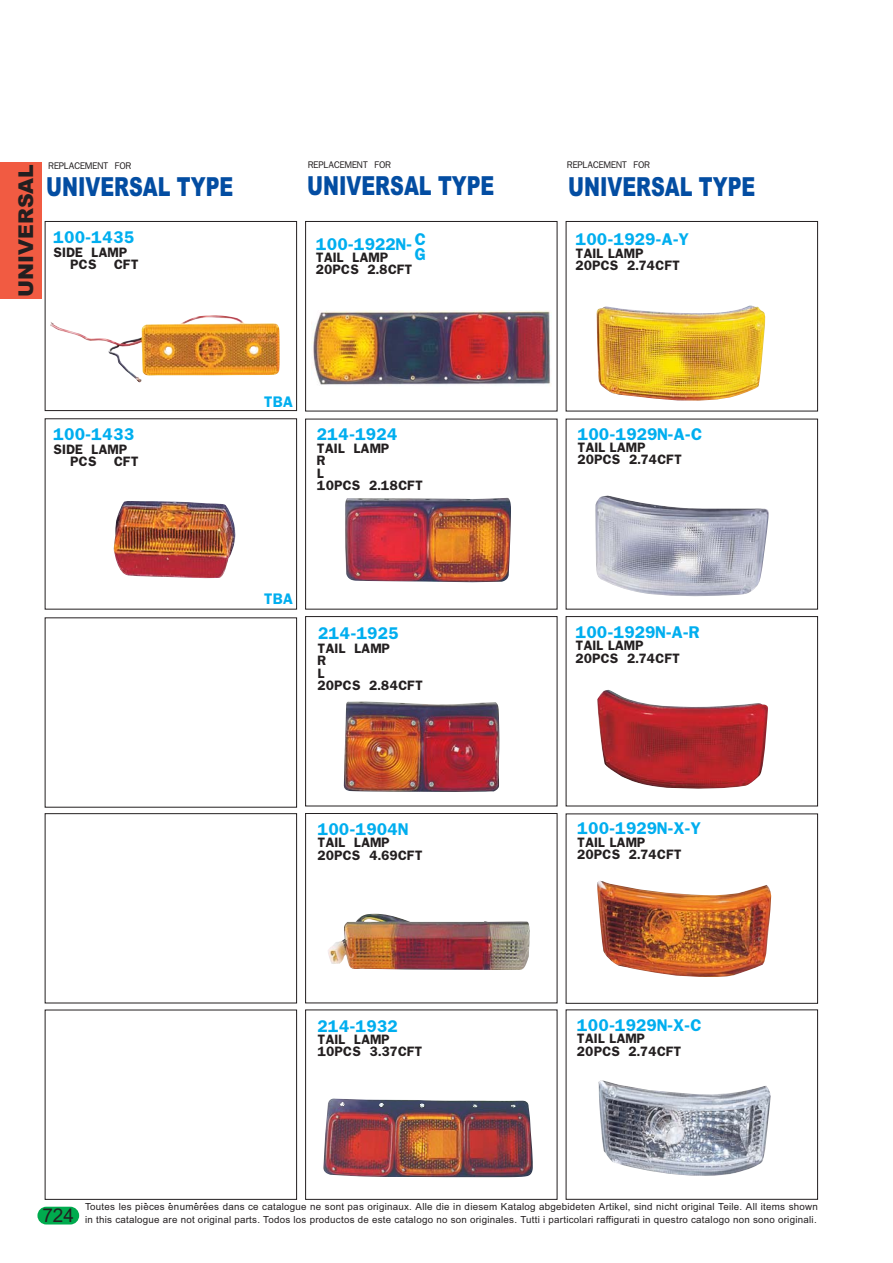
<style>
.page{position:relative;width:893px;height:1263px;background:#fff}
.page>*{position:absolute;margin:0;border:0;box-sizing:border-box;transform-origin:0 0}
.t1{font:900 26.25px "Arial";color:#034da2;scale:.73 1}
.t2{font:900 20.4px "Arial";color:#231f20}
.t3{font:18.9px "Arial";color:#231f20}
.t4{font:14.55px/15.5px "Franklin Demi";color:#00aeef}
.t5{font:13.2px "Franklin Demi";color:#00aeef}
.t6{font:11.7px/12.5px "Franklin Demi";color:#231f20}
.t7{font:9.75px/13.2px "Arial";letter-spacing:.025em;color:#231f20}
.t8{font:8.25px "Franklin";color:#231f20}
</style>
<div class="page">
<div style="left:37px;top:1207px;width:42px;height:18px;background:#00ab4e;border-radius:9px"></div>
<div style="left:0;top:162px;width:36px;height:137px;background:#f15b42"></div>
<div style="left:17px;top:162px;width:25px;height:137px;background:#f15b42"></div>
<img style="left:50px;top:315px;width:230px;height:68px">
<div style="left:45px;top:221px;width:252px;height:190px;border:1px solid #231f20"></div>
<svg style="left:44px;top:813px;width:253px;height:387px"></svg>
<img style="left:114px;top:501px;width:122px;height:77px">
<img style="left:323px;top:1098px;width:210px;height:80px">
<div style="left:305px;top:1010px;width:252px;height:190px;border:1px solid #231f20"></div>
<img style="left:328px;top:914px;width:202px;height:56px">
<div style="left:305px;top:813px;width:252px;height:190px;border:1px solid #231f20"></div>
<img style="left:344px;top:702px;width:155px;height:90px">
<div style="left:305px;top:616px;width:252px;height:190px;border:1px solid #231f20"></div>
<img style="left:345px;top:498px;width:166px;height:84px">
<img style="left:312px;top:311px;width:238px;height:74px">
<div style="left:305px;top:221px;width:252px;height:190px;border:1px solid #231f20"></div>
<img style="left:598px;top:1080px;width:173px;height:96px">
<div style="left:566px;top:1010px;width:252px;height:190px;border:1px solid #231f20"></div>
<img style="left:597px;top:881px;width:174px;height:96px">
<div style="left:566px;top:814px;width:252px;height:190px;border:1px solid #231f20"></div>
<img style="left:597px;top:690px;width:171px;height:99px">
<div style="left:566px;top:616px;width:252px;height:190px;border:1px solid #231f20"></div>
<img style="left:595px;top:496px;width:174px;height:100px">
<img style="left:596px;top:306px;width:169px;height:95px">
<div style="left:566px;top:221px;width:252px;height:190px;border:1px solid #231f20"></div>
<h2 class="t2" style="left:14px;top:297px;width:134px;rotate:-90deg">UNIVERSAL</h2>
<p class="t8" style="left:49px;top:162px;width:84px">REPLACEMENT FOR</p>
<h1 class="t1" style="left:46px;top:172px;width:258px">UNIVERSAL TYPE</h1>
<h3 class="t4" style="left:53px;top:231px;width:82px">100-1435</h3>
<p class="t6" style="left:70px;top:247px;width:58px;text-indent:-17px">SIDE LAMP<br>PCS</p>
<p class="t6" style="left:114px;top:260px;width:26px">CFT</p>
<p class="t8" style="left:308px;top:162px;width:84px">REPLACEMENT FOR</p>
<p class="t8" style="left:567px;top:162px;width:84px">REPLACEMENT FOR</p>
<h1 class="t1" style="left:307px;top:171px;width:258px">UNIVERSAL TYPE</h1>
<h1 class="t1" style="left:568px;top:171px;width:258px">UNIVERSAL TYPE</h1>
<h3 class="t4" style="left:414px;top:233px;width:13px">C<br>G</h3>
<h3 class="t4" style="left:575px;top:234px;width:115px">100-1929-A-Y</h3>
<p class="t6" style="left:575px;top:248px;width:106px">TAIL LAMP<br>20PCS 2.74CFT</p>
<h3 class="t4" style="left:316px;top:238px;width:98px">100-1922N-</h3>
<p class="t6" style="left:316px;top:253px;width:98px">TAIL LAMP<br>20PCS 2.8CFT</p>
<h3 class="t4" style="left:53px;top:428px;width:83px">100-1433</h3>
<p class="t6" style="left:70px;top:445px;width:58px;text-indent:-17px">SIDE LAMP<br>PCS</p>
<p class="t6" style="left:114px;top:457px;width:26px">CFT</p>
<h3 class="t5" style="left:264px;top:396px;width:31px">TBA</h3>
<h3 class="t4" style="left:317px;top:429px;width:82px">214-1924</h3>
<p class="t6" style="left:317px;top:443px;width:108px">TAIL LAMP<br>R<br>L<br>10PCS 2.18CFT</p>
<h3 class="t4" style="left:577px;top:428px;width:126px">100-1929N-A-C</h3>
<p class="t6" style="left:577px;top:443px;width:106px">TAIL LAMP<br>20PCS 2.74CFT</p>
<h3 class="t5" style="left:264px;top:593px;width:31px">TBA</h3>
<h3 class="t4" style="left:318px;top:627px;width:82px">214-1925</h3>
<p class="t6" style="left:318px;top:644px;width:107px">TAIL LAMP<br>R<br>L<br>20PCS 2.84CFT</p>
<h3 class="t4" style="left:575px;top:626px;width:126px">100-1929N-A-R</h3>
<p class="t6" style="left:575px;top:641px;width:106px">TAIL LAMP<br>20PCS 2.74CFT</p>
<h3 class="t4" style="left:317px;top:823px;width:92px">100-1904N</h3>
<p class="t6" style="left:317px;top:838px;width:107px">TAIL LAMP<br>20PCS 4.69CFT</p>
<h3 class="t4" style="left:577px;top:822px;width:125px">100-1929N-X-Y</h3>
<p class="t6" style="left:577px;top:837px;width:106px">TAIL LAMP<br>20PCS 2.74CFT</p>
<h3 class="t4" style="left:317px;top:1020px;width:82px">214-1932</h3>
<p class="t6" style="left:317px;top:1034px;width:107px">TAIL LAMP<br>10PCS 3.37CFT</p>
<h3 class="t4" style="left:577px;top:1019px;width:126px">100-1929N-X-C</h3>
<p class="t6" style="left:577px;top:1034px;width:106px">TAIL LAMP<br>20PCS 2.74CFT</p>
<h3 class="t3" style="left:42px;top:1209px;width:33px">724</h3>
<p class="t7" style="left:85px;top:1201px;width:734px">Toutes les pieces enumerees dans ce catalogue ne sont pas originaux. Alle die in diesem Katalog abgebideten Artikel, sind nicht original Teile. All items shown in this catalogue are not original parts. Todos los productos de este catalogo no son originales. Tutti i particolari raffigurati in questro catalogo non sono originali.</p>
</div>
